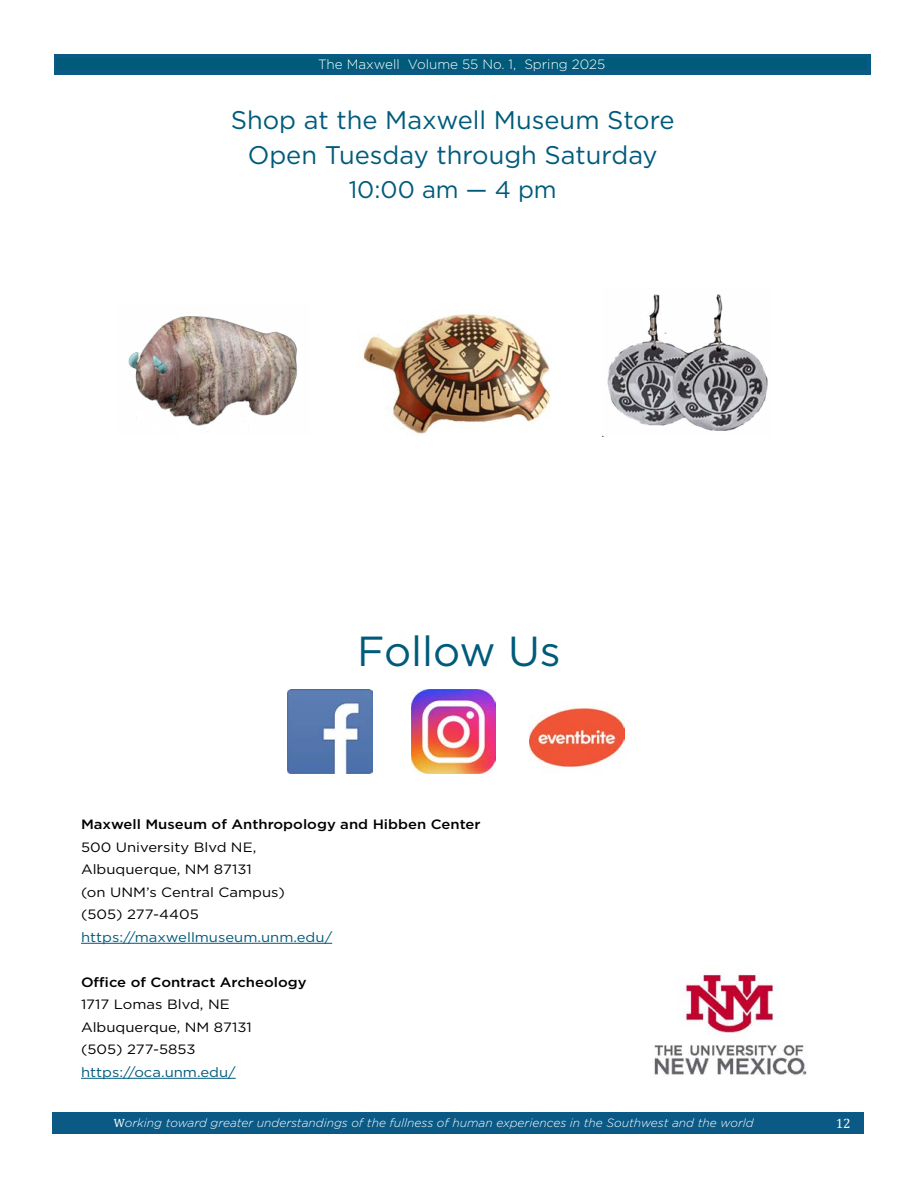
<style>
.page{position:relative;width:918px;height:1188px;background:#fff}
.page>*{position:absolute;margin:0;border:0;box-sizing:border-box;transform-origin:0 0}
.t1{font:42px "Gotham";color:#005b7b}
.t2{font:25.5px/34.5px "Gotham";color:#005b7b;text-align:center}
.t3{font:24px "Gotham";color:#005b7b}
.t4{font:13.5px/22.5px "Gotham";color:#000;scale:1.1 1}
.t5{font:500 13.5px "Gotham";color:#000;scale:1.1 1}
.t6{font:13.5px "Gotham";color:#005b7b;scale:1.1 1}
.t7{font:300 13.5px "Gotham";color:#fff}
.t8{font:13.5px "Cambria";color:#fff}
.t9{font:italic 300 12px "Gotham";color:#fff}
.s1{font-family:"Cambria";font-weight:400;font-style:normal}
</style>
<div class="page">
<div style="left:55px;top:54px;width:816px;height:21px;background:#0b5a86"></div>
<div style="left:54px;top:58px;width:816px;height:13px;background:#0b5a86"></div>
<div style="left:57px;top:58px;width:810px;height:12px;background:#005b7b"></div>
<div style="left:52px;top:1112px;width:812px;height:22px;background:#0b5a86"></div>
<img style="left:288px;top:690px;width:84px;height:83px">
<img style="left:411px;top:689px;width:84px;height:84px">
<img style="left:654px;top:973px;width:153px;height:102px">
<hr style="left:81px;top:943px;width:251px;height:1px;background:#005b7b">
<hr style="left:81px;top:1078px;width:155px;height:1px;background:#005b7b">
<img style="left:529px;top:707px;width:95px;height:61px">
<img style="left:128px;top:316px;width:170px;height:110px">
<img style="left:602px;top:294px;width:166px;height:143px">
<img style="left:362px;top:313px;width:188px;height:122px">
<p class="t7" style="left:318px;top:56px;width:289px">The Maxwell Volume 55 No. 1, Spring 2025</p>
<h2 class="t2" style="left:231px;top:103px;width:445px">Shop at the Maxwell Museum Store<br>Open Tuesday through Saturday</h2>
<h3 class="t3" style="left:349px;top:175px;width:209px">10:00 am — 4 pm</h3>
<h1 class="t1" style="left:357px;top:625px;width:205px">Follow Us</h1>
<p class="t5" style="left:81px;top:816px;width:365px">Maxwell Museum of Anthropology and Hibben Center</p>
<p class="t4" style="left:81px;top:836px;width:187px">500 University Blvd NE,<br>Albuquerque, NM 87131<br>(on UNM’s Central Campus) (505) 277-4405</p>
<p class="t6" style="left:81px;top:929px;width:230px">https://maxwellmuseum.unm.edu/</p>
<p class="t5" style="left:81px;top:973px;width:207px">Office of Contract Archeology</p>
<p class="t4" style="left:81px;top:993px;width:157px">1717 Lomas Blvd, NE<br>Albuquerque, NM 87131 (505) 277-5853</p>
<p class="t6" style="left:81px;top:1064px;width:142px">https://oca.unm.edu/</p>
<p class="t9" style="left:114px;top:1116px;width:641px"><span class="s1">W</span>orking toward greater understandings of the fullness of human experiences in the Southwest and the world</p>
<p class="t8" style="left:836px;top:1116px;width:16px">12</p>
</div>
